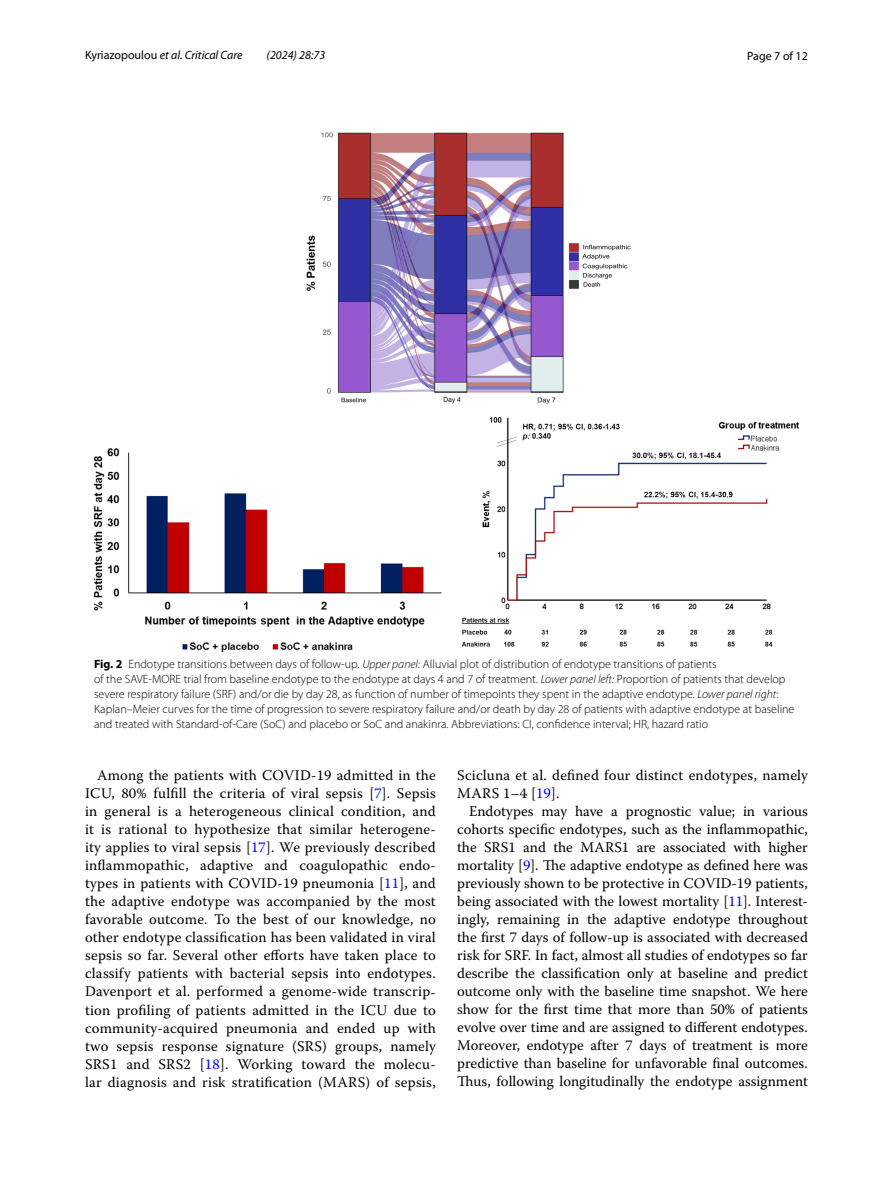
<style>
.page{position:relative;width:893px;height:1187px;background:#fff}
.page>*{position:absolute;margin:0;border:0;box-sizing:border-box;transform-origin:0 0}
.t1{font:14.7px/18px "Warnock Pro";letter-spacing:.015em;color:#000;text-align:justify}
.t2{font:300 12px/15px "Myriad Pro";color:#000}
.t3{font:italic 12px "Myriad Pro";color:#000}
.t4{font:12px "Myriad Pro";color:#000}
.s1{font-style:normal}
.s2{font-weight:700}
.s3{font-style:italic}
.s4{color:#00f}
</style>
<div class="page">
<img style="left:94px;top:133px;width:705px;height:519px">
<p class="t3" style="left:85px;top:48px;width:159px"><span class="s1">Kyriazopoulou</span> et al. Critical Care</p>
<p class="t3" style="left:267px;top:48px;width:60px">(2024) 28:73</p>
<p class="t4" style="left:747px;top:48px;width:62px">Page 7 of 12</p>
<p class="t2" style="left:94px;top:656px;width:702px"><span class="s2">Fig. 2</span> Endotype transitions between days of follow-up. <span class="s3">Upper panel:</span> Alluvial plot of distribution of endotype transitions of patients<br>of the SAVE-MORE trial from baseline endotype to the endotype at days 4 and 7 of treatment. <span class="s3">Lower panel left:</span> Proportion of patients that develop severe respiratory failure (SRF) and/or die by day 28, as function of number of timepoints they spent in the adaptive endotype. <span class="s3">Lower panel right</span>:<br>Kaplan–Meier curves for the time of progression to severe respiratory failure and/or death by day 28 of patients with adaptive endotype at baseline and treated with Standard-of-Care (SoC) and placebo or SoC and anakinra. Abbreviations: CI, confidence interval; HR, hazard ratio</p>
<p class="t1" style="left:85px;top:766px;width:352px;text-indent:12px">Among the patients with COVID-19 admitted in the ICU, 80% fulfill the criteria of viral sepsis [<span class="s4">7</span>]. Sepsis in general is a heterogeneous clinical condition, and it is rational to hypothesize that similar heterogene&shy;ity applies to viral sepsis [<span class="s4">17</span>]. We previously described inflammopathic, adaptive and coagulopathic endo&shy;types in patients with COVID-19 pneumonia [<span class="s4">11</span>], and the adaptive endotype was accompanied by the most favorable outcome. To the best of our knowledge, no other endotype classification has been validated in viral sepsis so far. Several other efforts have taken place to classify patients with bacterial sepsis into endotypes.<br>Davenport et al. performed a genome-wide transcrip&shy;tion profiling of patients admitted in the ICU due to community-acquired pneumonia and ended up with two sepsis response signature (SRS) groups, namely SRS1 and SRS2 [<span class="s4">18</span>]. Working toward the molecu&shy;lar diagnosis and risk stratification (MARS) of sepsis,</p>
<p class="t1" style="left:457px;top:766px;width:352px">Scicluna et al. defined four distinct endotypes, namely<br>MARS 1–4 [<span class="s4">19</span>].</p>
<p class="t1" style="left:457px;top:802px;width:352px;text-indent:12px">Endotypes may have a prognostic value; in various cohorts specific endotypes, such as the inflammopathic, the SRS1 and the MARS1 are associated with higher mortality [<span class="s4">9</span>]. The adaptive endotype as defined here was previously shown to be protective in COVID-19 patients, being associated with the lowest mortality [<span class="s4">11</span>]. Interest&shy;ingly, remaining in the adaptive endotype throughout the first 7 days of follow-up is associated with decreased risk for SRF. In fact, almost all studies of endotypes so far describe the classification only at baseline and predict outcome only with the baseline time snapshot. We here show for the first time that more than 50% of patients evolve over time and are assigned to different endotypes.<br>Moreover, endotype after 7 days of treatment is more predictive than baseline for unfavorable final outcomes.<br>Thus, following longitudinally the endotype assignment</p>
</div>
